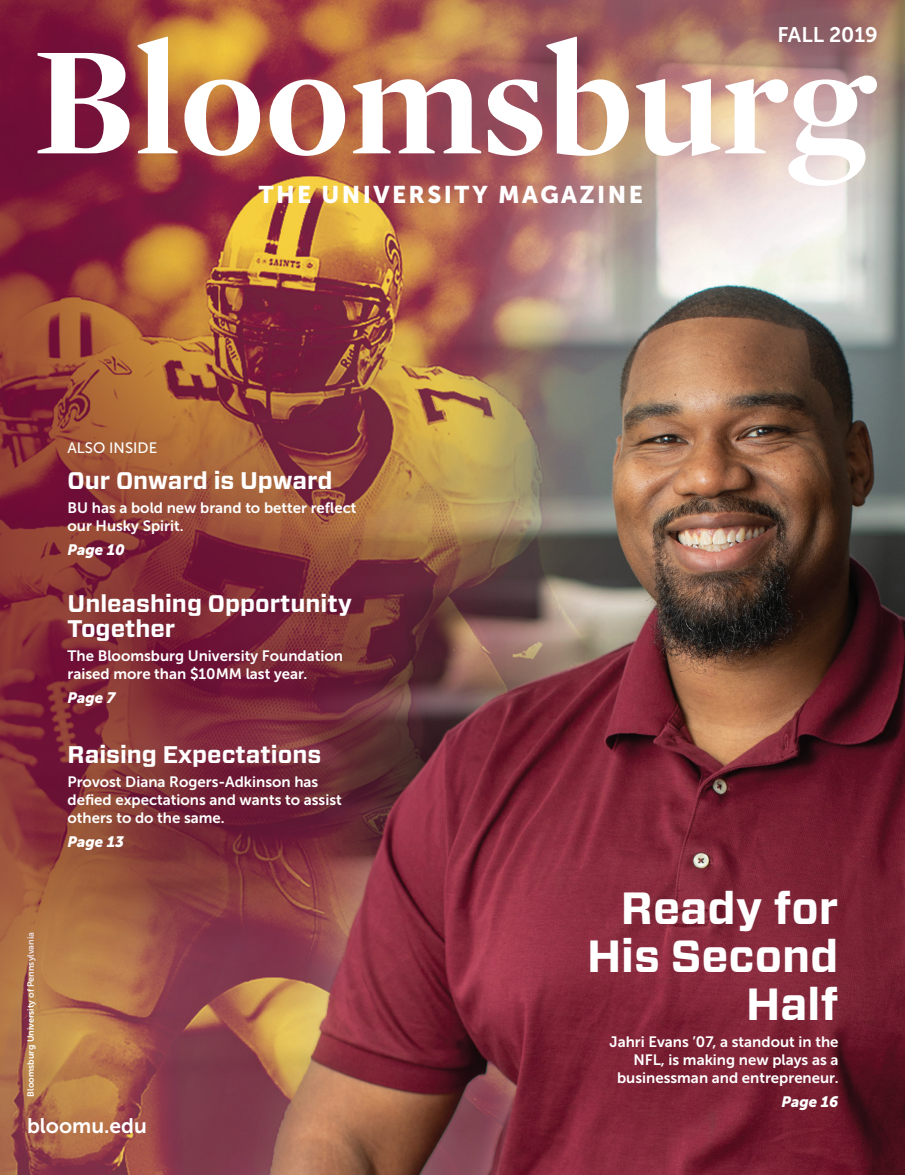
<style>
.page{position:relative;width:905px;height:1175px;background:#fff}
.page>*{position:absolute;margin:0;border:0;box-sizing:border-box;transform-origin:0 0}
.t1{font:700 157.5px "Mercury Display";color:#fff}
.t2{font:700 45px/48px "Forza";color:#fff;text-align:right}
.t3{font:700 24px/25.5px "Forza";color:#fff}
.t4{font:24px "Museo Sans 900";letter-spacing:.1em;color:#fff}
.t5{font:21px "Museo Sans 700";color:#fff}
.t6{font:15px/18px "Museo Sans 700";color:#fff}
.t7{font:italic 15px "Museo Sans 900";color:#fff}
.t8{font:15px "Museo Sans 500";color:#fff}
.t9{font:9px "Museo Sans 700";color:#fff}
</style>
<div class="page">
<img style="left:583px;top:0;width:321px;height:1174px">
<img style="left:0;top:0;width:583px;height:1174px">
<img style="left:0;top:233px;width:508px;height:822px">
<p class="t5" style="left:777px;top:23px;width:102px">FALL 2019</p>
<p class="t1" style="left:33px;top:-14px;width:837px">Bloomsburg</p>
<p class="t4" style="left:259px;top:181px;width:385px">THE UNIVERSITY MAGAZINE</p>
<p class="t8" style="left:68px;top:439px;width:91px">ALSO INSIDE</p>
<p class="t3" style="left:68px;top:468px;width:266px">Our Onward is Upward</p>
<p class="t6" style="left:68px;top:498px;width:290px">BU has a bold new brand to better reflect our Husky Spirit.</p>
<p class="t7" style="left:68px;top:541px;width:59px">Page 10</p>
<p class="t3" style="left:68px;top:591px;width:286px">Unleashing Opportunity<br>Together</p>
<p class="t6" style="left:68px;top:647px;width:277px">The Bloomsburg University Foundation raised more than $10MM last year.</p>
<p class="t7" style="left:68px;top:689px;width:49px">Page 7</p>
<p class="t3" style="left:68px;top:742px;width:255px">Raising Expectations</p>
<p class="t6" style="left:68px;top:773px;width:276px">Provost Diana Rogers-Adkinson has defied expectations and wants to assist others to do the same.</p>
<p class="t7" style="left:68px;top:833px;width:58px">Page 13</p>
<p class="t9" style="left:26px;top:1096px;width:166px;rotate:-90deg">Bloomsburg University of Pennsylvania</p>
<p class="t5" style="left:27px;top:1114px;width:121px">bloomu.edu</p>
<p class="t2" style="left:587px;top:885px;width:253px">Ready for<br>His Second<br>Half</p>
<p class="t6" style="left:609px;top:1033px;width:230px;text-align:right">Jahri Evans ’07, a standout in the<br>NFL, is making new plays as a businessman and entrepreneur.</p>
<p class="t7" style="left:781px;top:1093px;width:58px">Page 16</p>
</div>
